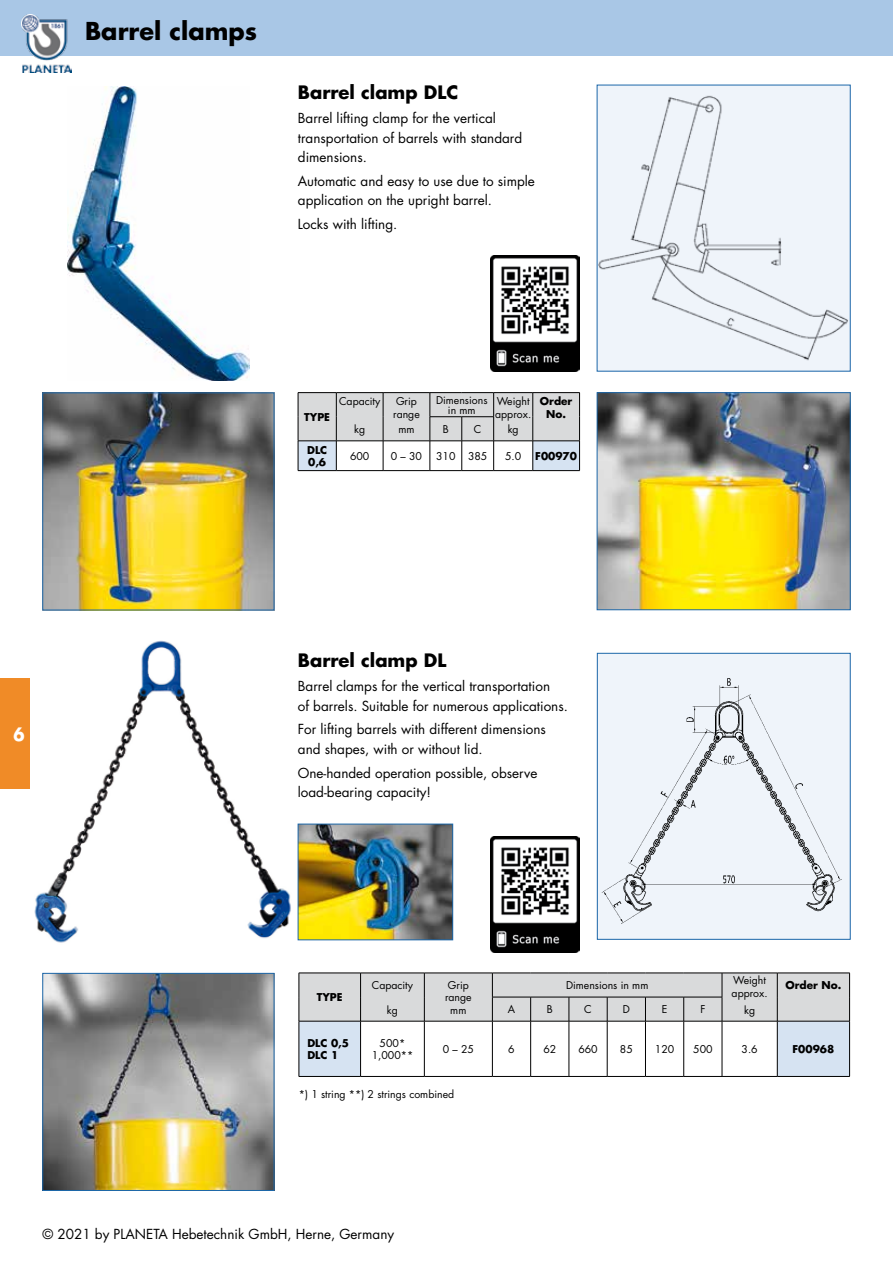
<style>
.page{position:relative;width:893px;height:1263px;background:#fff}
.page>*{position:absolute;margin:0;border:0;box-sizing:border-box;transform-origin:0 0}
.t1{font:700 24px "Futura";color:#000}
.t2{font:700 18px "Futura";color:#000}
.t3{font:700 18px "Futura";color:#fff;scale:.9 1}
.t4{font:13.5px/19.5px "Futura";color:#000}
.t5{font:10.5px/12.6px "Futura";color:#000}
.t6{font:700 10.5px/12.6px "Futura";color:#000}
</style>
<div class="page">
<div style="left:0;top:0;width:893px;height:55px;background:#a9c7e6"></div>
<img style="left:21px;top:14px;width:50px;height:58px">
<img style="left:34px;top:640px;width:257px;height:303px">
<img style="left:68px;top:86px;width:181px;height:295px">
<img style="left:599px;top:87px;width:249px;height:282px">
<img style="left:45px;top:395px;width:227px;height:213px">
<hr style="left:298px;top:392px;width:38px;height:1px;background:#000">
<hr style="left:336px;top:392px;width:47px;height:1px;background:#000">
<hr style="left:383px;top:392px;width:47px;height:1px;background:#000">
<hr style="left:430px;top:392px;width:32px;height:1px;background:#000">
<hr style="left:462px;top:392px;width:32px;height:1px;background:#000">
<hr style="left:494px;top:392px;width:39px;height:1px;background:#000">
<hr style="left:533px;top:392px;width:47px;height:1px;background:#000">
<svg style="left:298px;top:393px;width:282px;height:77px"></svg>
<hr style="left:298px;top:470px;width:38px;height:1px;background:#000">
<hr style="left:336px;top:470px;width:47px;height:1px;background:#000">
<hr style="left:383px;top:470px;width:47px;height:1px;background:#000">
<hr style="left:430px;top:470px;width:32px;height:1px;background:#000">
<hr style="left:462px;top:470px;width:32px;height:1px;background:#000">
<hr style="left:494px;top:470px;width:39px;height:1px;background:#000">
<hr style="left:533px;top:470px;width:47px;height:1px;background:#000">
<img style="left:45px;top:975px;width:227px;height:214px">
<div style="left:43px;top:973px;width:231px;height:218px;border:1px solid #1c67a9"></div>
<img style="left:599px;top:394px;width:249px;height:214px">
<div style="left:597px;top:392px;width:253px;height:218px;border:1px solid #1c67a9"></div>
<div style="left:0;top:678px;width:30px;height:111px;background:#f08b27"></div>
<img style="left:490px;top:255px;width:89px;height:116px">
<img style="left:490px;top:836px;width:89px;height:116px">
<svg style="left:299px;top:974px;width:551px;height:102px"></svg>
<hr style="left:299px;top:973px;width:62px;height:1px;background:#000">
<hr style="left:361px;top:973px;width:63px;height:1px;background:#000">
<hr style="left:424px;top:973px;width:68px;height:1px;background:#000">
<hr style="left:492px;top:973px;width:39px;height:1px;background:#000">
<hr style="left:531px;top:973px;width:38px;height:1px;background:#000">
<hr style="left:569px;top:973px;width:38px;height:1px;background:#000">
<hr style="left:607px;top:973px;width:38px;height:1px;background:#000">
<hr style="left:645px;top:973px;width:39px;height:1px;background:#000">
<hr style="left:684px;top:973px;width:38px;height:1px;background:#000">
<hr style="left:722px;top:973px;width:55px;height:1px;background:#000">
<hr style="left:777px;top:973px;width:73px;height:1px;background:#000">
<hr style="left:492px;top:997px;width:39px;height:1px;background:#000">
<hr style="left:531px;top:997px;width:38px;height:1px;background:#000">
<hr style="left:569px;top:997px;width:38px;height:1px;background:#000">
<hr style="left:607px;top:997px;width:38px;height:1px;background:#000">
<hr style="left:645px;top:997px;width:39px;height:1px;background:#000">
<hr style="left:684px;top:997px;width:38px;height:1px;background:#000">
<hr style="left:299px;top:1021px;width:62px;height:1px;background:#000">
<hr style="left:299px;top:1021px;width:1px;height:55px;background:#000">
<hr style="left:361px;top:1021px;width:63px;height:1px;background:#000">
<hr style="left:360px;top:1021px;width:1px;height:55px;background:#000">
<hr style="left:424px;top:1021px;width:68px;height:1px;background:#000">
<hr style="left:424px;top:1021px;width:1px;height:55px;background:#000">
<hr style="left:492px;top:1021px;width:39px;height:1px;background:#000">
<hr style="left:492px;top:1021px;width:1px;height:55px;background:#000">
<hr style="left:531px;top:1021px;width:38px;height:1px;background:#000">
<hr style="left:530px;top:1021px;width:1px;height:55px;background:#000">
<hr style="left:569px;top:1021px;width:38px;height:1px;background:#000">
<hr style="left:569px;top:1021px;width:1px;height:55px;background:#000">
<hr style="left:607px;top:1021px;width:38px;height:1px;background:#000">
<hr style="left:607px;top:1021px;width:1px;height:55px;background:#000">
<hr style="left:645px;top:1021px;width:39px;height:1px;background:#000">
<hr style="left:645px;top:1021px;width:1px;height:55px;background:#000">
<hr style="left:684px;top:1021px;width:38px;height:1px;background:#000">
<hr style="left:683px;top:1021px;width:1px;height:55px;background:#000">
<hr style="left:722px;top:1021px;width:55px;height:1px;background:#000">
<hr style="left:722px;top:1021px;width:1px;height:55px;background:#000">
<hr style="left:777px;top:1021px;width:73px;height:1px;background:#000">
<hr style="left:777px;top:1021px;width:1px;height:55px;background:#000">
<hr style="left:849px;top:1021px;width:1px;height:55px;background:#000">
<hr style="left:299px;top:1076px;width:62px;height:1px;background:#000">
<hr style="left:361px;top:1076px;width:63px;height:1px;background:#000">
<hr style="left:424px;top:1076px;width:68px;height:1px;background:#000">
<hr style="left:492px;top:1076px;width:39px;height:1px;background:#000">
<hr style="left:531px;top:1076px;width:38px;height:1px;background:#000">
<hr style="left:569px;top:1076px;width:38px;height:1px;background:#000">
<hr style="left:607px;top:1076px;width:38px;height:1px;background:#000">
<hr style="left:645px;top:1076px;width:39px;height:1px;background:#000">
<hr style="left:684px;top:1076px;width:38px;height:1px;background:#000">
<hr style="left:722px;top:1076px;width:55px;height:1px;background:#000">
<hr style="left:777px;top:1076px;width:73px;height:1px;background:#000">
<img style="left:300px;top:826px;width:151px;height:112px">
<div style="left:298px;top:824px;width:155px;height:116px;border:1px solid #1c67a9"></div>
<img style="left:596px;top:652px;width:255px;height:288px">
<h1 class="t1" style="left:85px;top:15px;width:174px">Barrel clamps</h1>
<h2 class="t2" style="left:298px;top:81px;width:162px">Barrel clamp DLC</h2>
<p class="t4" style="left:298px;top:108px;width:226px">Barrel lifting clamp for the vertical transportation of barrels with standard dimensions.</p>
<p class="t4" style="left:298px;top:171px;width:239px">Automatic and easy to use due to simple application on the upright barrel.</p>
<p class="t4" style="left:298px;top:214px;width:101px">Locks with lifting.</p>
<p class="t6" style="left:304px;top:410px;width:27px">TYPE</p>
<p class="t5" style="left:339px;top:395px;width:43px">Capacity</p>
<p class="t5" style="left:354px;top:422px;width:13px">kg</p>
<p class="t5" style="left:393px;top:395px;width:28px">Grip range</p>
<p class="t5" style="left:398px;top:422px;width:18px">mm</p>
<p class="t5" style="left:436px;top:394px;width:53px;line-height:10.5px;text-align:center">Dimensions in mm</p>
<p class="t5" style="left:495px;top:395px;width:38px">Weight approx.</p>
<p class="t5" style="left:508px;top:422px;width:13px">kg</p>
<p class="t5" style="left:443px;top:423px;width:7px">B</p>
<p class="t5" style="left:474px;top:423px;width:9px">C</p>
<p class="t6" style="left:540px;top:395px;width:34px;text-align:center">Order<br>No.</p>
<p class="t6" style="left:307px;top:444px;width:22px;line-height:12px">DLC<br>0,6</p>
<p class="t5" style="left:350px;top:450px;width:21px">600</p>
<p class="t5" style="left:391px;top:450px;width:33px">0 – 30</p>
<p class="t5" style="left:436px;top:450px;width:53px">310 385</p>
<p class="t5" style="left:505px;top:450px;width:18px">5.0</p>
<p class="t6" style="left:535px;top:449px;width:43px">F00970</p>
<h2 class="t3" style="left:14px;top:722px;width:14px">6</h2>
<h2 class="t2" style="left:298px;top:649px;width:150px">Barrel clamp DL</h2>
<p class="t4" style="left:298px;top:677px;width:272px">Barrel clamps for the vertical transportation<br>of barrels. Suitable for numerous applications.</p>
<p class="t4" style="left:298px;top:720px;width:250px">For lifting barrels with different dimensions and shapes, with or without lid.</p>
<p class="t4" style="left:298px;top:763px;width:241px">One-handed operation possible, observe load-bearing capacity!</p>
<p class="t6" style="left:317px;top:991px;width:27px">TYPE</p>
<p class="t5" style="left:372px;top:978px;width:43px">Capacity</p>
<p class="t5" style="left:387px;top:1004px;width:13px">kg</p>
<p class="t5" style="left:445px;top:978px;width:28px;text-align:center">Grip range mm</p>
<p class="t5" style="left:566px;top:979px;width:84px">Dimensions in mm</p>
<p class="t5" style="left:732px;top:974px;width:38px">Weight approx.</p>
<p class="t5" style="left:508px;top:1003px;width:9px">A</p>
<p class="t5" style="left:547px;top:1003px;width:7px">B</p>
<p class="t5" style="left:584px;top:1003px;width:9px">C</p>
<p class="t5" style="left:623px;top:1003px;width:9px">D</p>
<p class="t5" style="left:662px;top:1003px;width:7px">E</p>
<p class="t5" style="left:700px;top:1003px;width:7px">F</p>
<p class="t5" style="left:744px;top:1004px;width:13px">kg</p>
<p class="t6" style="left:785px;top:978px;width:57px">Order No.</p>
<p class="t6" style="left:307px;top:1036px;width:43px">DLC 0,5<br>DLC 1</p>
<p class="t5" style="left:372px;top:1036px;width:43px;text-align:center">500*<br>1,000**</p>
<p class="t5" style="left:443px;top:1043px;width:33px">0 – 25</p>
<p class="t5" style="left:508px;top:1043px;width:8px">6</p>
<p class="t5" style="left:543px;top:1043px;width:14px">62</p>
<p class="t5" style="left:578px;top:1043px;width:21px">660</p>
<p class="t5" style="left:620px;top:1043px;width:14px">85</p>
<p class="t5" style="left:655px;top:1043px;width:21px">120</p>
<p class="t5" style="left:693px;top:1043px;width:21px">500</p>
<p class="t5" style="left:742px;top:1043px;width:18px">3.6</p>
<p class="t6" style="left:793px;top:1042px;width:43px">F00968</p>
<p class="t5" style="left:299px;top:1087px;width:157px">*) 1 string **) 2 strings combined</p>
<p class="t4" style="left:43px;top:1225px;width:353px">© 2021 by PLANETA Hebetechnik GmbH, Herne, Germany</p>
</div>
